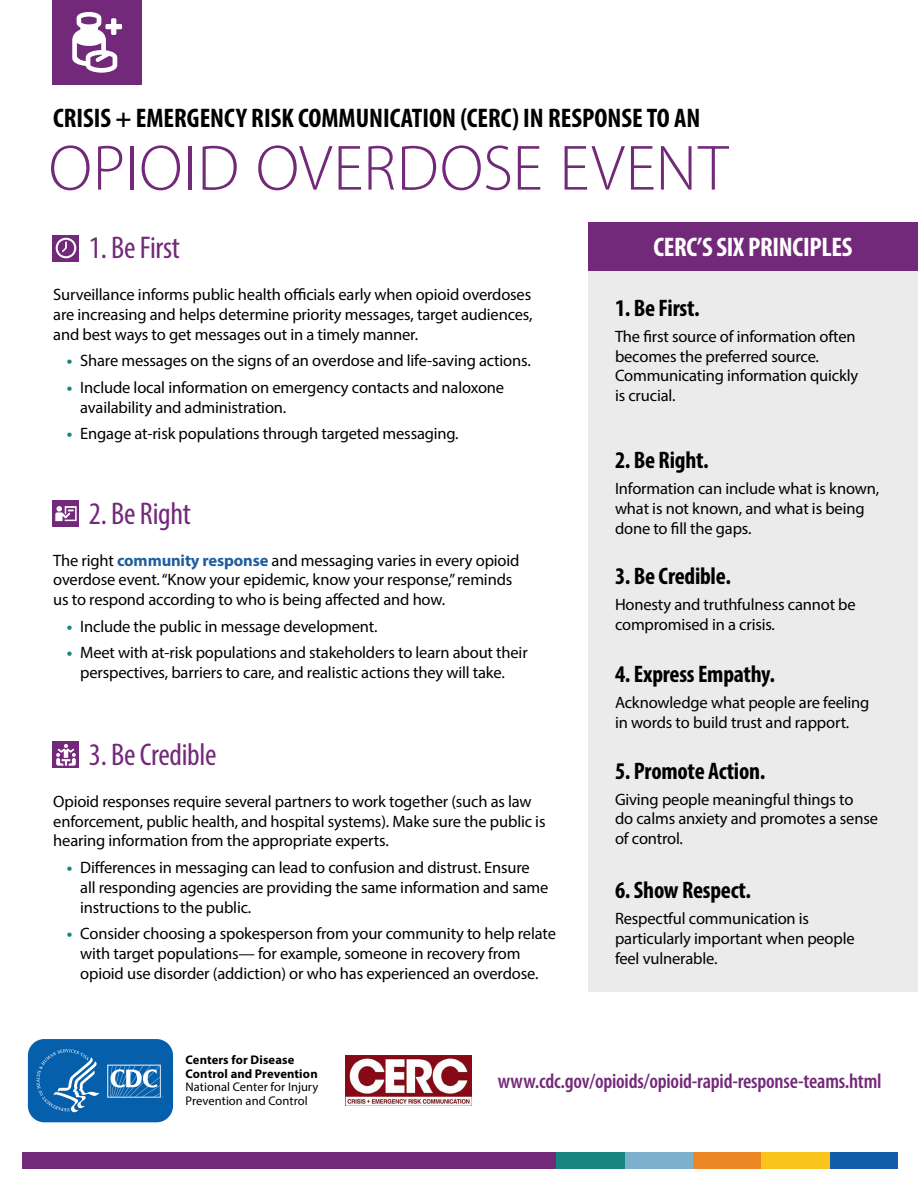
<style>
.page{position:relative;width:918px;height:1188px;background:#fff}
.page>*{position:absolute;margin:0;border:0;box-sizing:border-box;transform-origin:0 0}
.t1{font:300 64.5px "Myriad Pro";letter-spacing:.015em;color:#73297a}
.t2{font:condensed 31.5px "Myriad Pro";letter-spacing:-.01em;color:#73297a}
.t3{font:700 condensed 27px "Myriad Pro";color:#000}
.t4{font:700 condensed 27px "Myriad Pro";letter-spacing:-.01em;color:#fff}
.t5{font:700 condensed 24px "Myriad Pro";letter-spacing:-.01em;color:#000}
.t6{font:600 condensed 21px "Myriad Pro";letter-spacing:-.01em;color:#73297a}
.t7{font:16.5px/19.8px "Myriad Pro";letter-spacing:-.01em;color:#000}
.t8{font:12.6px "Myriad Pro";color:#000}
.t9{font:700 12.6px/14px "Myriad Pro";letter-spacing:.005em;color:#000}
.s1{font-weight:700;color:#178580}
.s2{font-weight:700;color:#215e9e}
</style>
<div class="page">
<div style="left:52px;top:0;width:90px;height:85px;background:#73297a"></div>
<svg style="left:72px;top:12px;width:50px;height:61px"></svg>
<div style="left:52px;top:235px;width:28px;height:27px;background:#73297a"></div>
<svg style="left:55px;top:238px;width:22px;height:21px"></svg>
<div style="left:52px;top:500px;width:28px;height:27px;background:#73297a"></div>
<svg style="left:55px;top:506px;width:22px;height:15px"></svg>
<div style="left:52px;top:741px;width:28px;height:27px;background:#73297a"></div>
<svg style="left:56px;top:744px;width:20px;height:22px"></svg>
<div style="left:588px;top:222px;width:330px;height:770px;background:#ebebec"></div>
<div style="left:588px;top:222px;width:330px;height:49px;background:#73297a"></div>
<svg style="left:27px;top:1039px;width:146px;height:84px;background:#2674b5"></svg>
<img style="left:346px;top:1056px;width:125px;height:50px">
<div style="left:829px;top:1152px;width:68px;height:16px;background:#125eab"></div>
<div style="left:22px;top:1152px;width:535px;height:16px;background:#73297a"></div>
<div style="left:557px;top:1152px;width:68px;height:16px;background:#178580"></div>
<div style="left:625px;top:1152px;width:68px;height:16px;background:#7db0cc"></div>
<div style="left:693px;top:1152px;width:69px;height:16px;background:#eb8724"></div>
<div style="left:762px;top:1152px;width:68px;height:16px;background:#fac41c"></div>
<h1 class="t3" style="left:53px;top:101px;width:649px">CRISIS + EMERGENCY RISK COMMUNICATION (CERC) IN RESPONSE TO AN</h1>
<h1 class="t1" style="left:49px;top:133px;width:681px">OPIOID OVERDOSE EVENT</h1>
<h2 class="t2" style="left:89px;top:229px;width:93px">1. Be First</h2>
<p class="t7" style="left:53px;top:284px;width:481px;text-align:justify">Surveillance informs public health officials early when opioid overdoses are increasing and helps determine priority messages, target audiences, and best ways to get messages out in a timely manner.</p>
<p class="t7" style="left:67px;top:351px;width:466px"><span class="s1">•</span> Share messages on the signs of an overdose and life-saving actions.</p>
<p class="t7" style="left:80px;top:377px;width:425px;text-indent:-13px"><span class="s1">•</span> Include local information on emergency contacts and naloxone availability and administration.</p>
<p class="t7" style="left:67px;top:423px;width:393px"><span class="s1">•</span> Engage at-risk populations through targeted messaging.</p>
<h2 class="t2" style="left:89px;top:494px;width:103px">2. Be Right</h2>
<p class="t7" style="left:53px;top:550px;width:468px">The right <span class="s2">community response</span> and messaging varies in every opioid overdose event. “Know your epidemic, know your response,” reminds us to respond according to who is being affected and how.</p>
<p class="t7" style="left:67px;top:616px;width:312px"><span class="s1">•</span> Include the public in message development.</p>
<p class="t7" style="left:67px;top:643px;width:463px;text-align:center"><span class="s1">•</span> Meet with at-risk populations and stakeholders to learn about their perspectives, barriers to care, and realistic actions they will take.</p>
<h2 class="t2" style="left:89px;top:735px;width:129px">3. Be Credible</h2>
<p class="t7" style="left:53px;top:791px;width:494px">Opioid responses require several partners to work together (such as law enforcement, public health, and hospital systems). Make sure the public is hearing information from the appropriate experts.</p>
<p class="t7" style="left:80px;top:857px;width:470px;text-indent:-13px"><span class="s1">•</span> Differences in messaging can lead to confusion and distrust. Ensure all responding agencies are providing the same information and same instructions to the public.</p>
<p class="t7" style="left:80px;top:923px;width:477px;text-indent:-13px"><span class="s1">•</span> Consider choosing a spokesperson from your community to help relate with target populations— for example, someone in recovery from opioid use disorder (addiction) or who has experienced an overdose.</p>
<h2 class="t4" style="left:653px;top:231px;width:201px">CERC’S SIX PRINCIPLES</h2>
<p class="t5" style="left:615px;top:293px;width:86px">1.Be First.</p>
<p class="t7" style="left:615px;top:326px;width:245px">The first source of information often becomes the preferred source.<br>Communicating information quickly is crucial.</p>
<p class="t5" style="left:615px;top:445px;width:95px">2.Be Right.</p>
<p class="t7" style="left:615px;top:479px;width:266px">Information can include what is known, what is not known, and what is being done to fill the gaps.</p>
<p class="t5" style="left:615px;top:561px;width:117px">3.Be Credible.</p>
<p class="t7" style="left:615px;top:595px;width:242px">Honesty and truthfulness cannot be compromised in a crisis.</p>
<p class="t5" style="left:615px;top:659px;width:161px">4.Express Empathy.</p>
<p class="t7" style="left:615px;top:693px;width:256px">Acknowledge what people are feeling in words to build trust and rapport.</p>
<p class="t5" style="left:615px;top:756px;width:152px">5.Promote Action.</p>
<p class="t7" style="left:615px;top:789px;width:264px">Giving people meaningful things to<br>do calms anxiety and promotes a sense of control.</p>
<p class="t5" style="left:615px;top:875px;width:138px">6.Show Respect.</p>
<p class="t7" style="left:615px;top:908px;width:241px">Respectful communication is particularly important when people feel vulnerable.</p>
<p class="t9" style="left:185px;top:1052px;width:134px">Centers for Disease<br>Control and Prevention</p>
<p class="t8" style="left:185px;top:1079px;width:134px">National Center for Injury</p>
<p class="t6" style="left:498px;top:1070px;width:385px">www.cdc.gov/opioids/opioid-rapid-response-teams.html</p>
<p class="t8" style="left:185px;top:1093px;width:124px">Prevention and Control</p>
</div>
